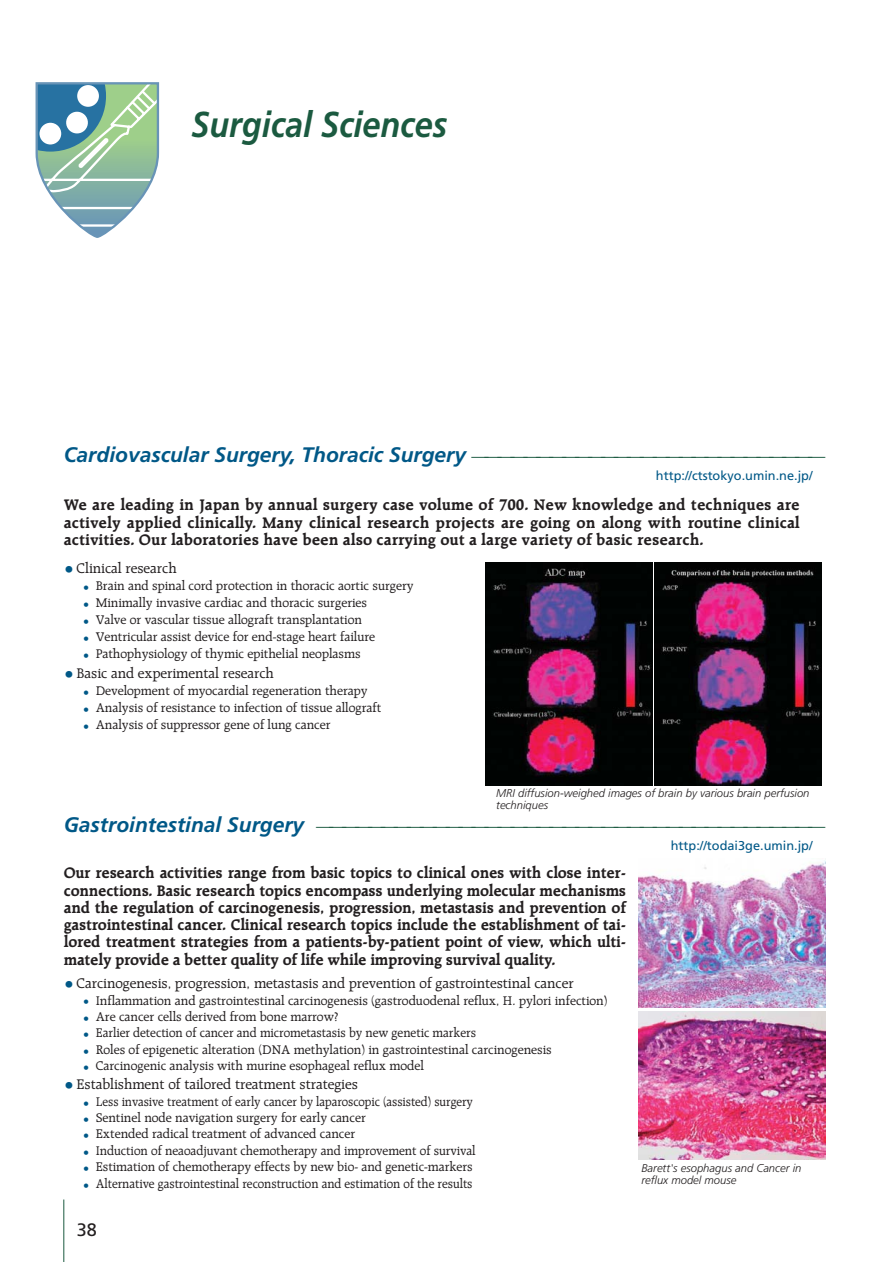
<style>
.page{position:relative;width:893px;height:1262px;background:#fff}
.page>*{position:absolute;margin:0;border:0;box-sizing:border-box;transform-origin:0 0}
.t1{font:italic 700 36px "Frutiger";color:#1b5a40;scale:.9 1}
.t2{font:italic 700 21px "Frutiger";color:#005887}
.t3{font:18px "Frutiger";color:#231f20}
.t4{font:300 17.25px "Frutiger";color:#1b5a40}
.t5{font:700 16.5px/17.2px "Raleigh";letter-spacing:-.01em;color:#231f20;text-align:justify}
.t6{font:15px "Raleigh";color:#231f20}
.t7{font:13.5px "Raleigh";color:#231f20}
.t8{font:13.5px "Raleigh";color:#231f20;scale:.95 1}
.t9{font:13.5px "Raleigh";color:#231f20;scale:.94 1}
.t10{font:13.5px "Raleigh";color:#231f20;scale:.96 1}
.t11{font:12.75px "Frutiger";color:#005887}
.t12{font:italic 300 11.25px/12px "Frutiger";color:#231f20}
.s1{font-weight:300;font-style:normal;font-size:17.25px;color:#1b5a40}
.s2{font-size:21px;color:#005887}
.s3{color:#005887}
.s4{font-weight:700;font-style:italic;font-size:21px;color:#005887}
</style>
<div class="page">
<hr style="left:63px;top:1199px;width:1px;height:62px;background:#1b5a40">
<svg style="left:35px;top:82px;width:125px;height:156px"></svg>
<img style="left:485px;top:562px;width:167px;height:223px">
<img style="left:654px;top:563px;width:167px;height:222px">
<img style="left:638px;top:860px;width:187px;height:147px">
<img style="left:638px;top:1011px;width:187px;height:148px">
<h1 class="t1" style="left:191px;top:110px;width:285px">Surgical Sciences</h1>
<h2 class="t2" style="left:64px;top:446px;width:763px">Cardiovascular Surgery, Thoracic Surgery <span class="s1">———————————————————————————</span></h2>
<p class="t11" style="left:656px;top:471px;width:158px">http://ctstokyo.umin.ne.jp/</p>
<p class="t5" style="left:64px;top:497px;width:737px">We are leading in Japan by annual surgery case volume of 700. New knowledge and techniques are actively applied clinically. Many clinical research projects are going on along with routine clinical activities. Our laboratories have been also carrying out a large variety of basic research.</p>
<p class="t6" style="left:64px;top:561px;width:114px"><span class="s2">•</span> Clinical research</p>
<p class="t7" style="left:83px;top:579px;width:332px"><span class="s3">•</span> Brain and spinal cord protection in thoracic aortic surgery</p>
<p class="t7" style="left:83px;top:597px;width:285px"><span class="s3">•</span> Minimally invasive cardiac and thoracic surgeries</p>
<p class="t7" style="left:83px;top:614px;width:280px"><span class="s3">•</span> Valve or vascular tissue allograft transplantation</p>
<p class="t7" style="left:83px;top:631px;width:294px"><span class="s3">•</span> Ventricular assist device for end-stage heart failure</p>
<p class="t7" style="left:83px;top:648px;width:279px"><span class="s3">•</span> Pathophysiology of thymic epithelial neoplasms</p>
<p class="t6" style="left:64px;top:666px;width:212px"><span class="s2">•</span> Basic and experimental research</p>
<p class="t7" style="left:83px;top:684px;width:286px"><span class="s3">•</span> Development of myocardial regeneration therapy</p>
<p class="t7" style="left:83px;top:701px;width:300px"><span class="s3">•</span> Analysis of resistance to infection of tissue allograft</p>
<p class="t7" style="left:83px;top:719px;width:249px"><span class="s3">•</span> Analysis of suppressor gene of lung cancer</p>
<p class="t12" style="left:496px;top:788px;width:315px">MRI diffusion-weighed images of brain by various brain perfusion techniques</p>
<p class="t4" style="left:64px;top:819px;width:763px"><span class="s4">G a s t r o i n t e s t i n a l S u r g e r y</span> ———————————————————————————————————————</p>
<p class="t11" style="left:670px;top:841px;width:143px">http://todai3ge.umin.jp/</p>
<p class="t5" style="left:64px;top:865px;width:563px">Our research activities range from basic topics to clinical ones with close inter&shy;connections. Basic research topics encompass underlying molecular mechanisms and the regulation of carcinogenesis, progression, metastasis and prevention of gastrointestinal cancer. Clinical research topics include the establishment of tai&shy;lored treatment strategies from a patients-by-patient point of view, which ulti&shy;mately provide a better quality of life while improving survival quality.</p>
<p class="t6" style="left:64px;top:976px;width:511px"><span class="s2">•</span> Carcinogenesis, progression, metastasis and prevention of gastrointestinal cancer</p>
<p class="t7" style="left:83px;top:994px;width:526px"><span class="s3">•</span> Inflammation and gastrointestinal carcinogenesis (gastroduodenal reflux, H. pylori infection)</p>
<p class="t7" style="left:83px;top:1010px;width:257px"><span class="s3">•</span> Are cancer cells derived from bone marrow?</p>
<p class="t10" style="left:83px;top:1027px;width:411px"><span class="s3">•</span> Earlier detection of cancer and micrometastasis by new genetic markers</p>
<p class="t7" style="left:83px;top:1043px;width:470px"><span class="s3">•</span> Roles of epigenetic alteration (DNA methylation) in gastrointestinal carcinogenesis</p>
<p class="t7" style="left:83px;top:1059px;width:342px"><span class="s3">•</span> Carcinogenic analysis with murine esophageal reflux model</p>
<p class="t6" style="left:64px;top:1078px;width:295px"><span class="s2">•</span> Establishment of tailored treatment strategies</p>
<p class="t9" style="left:83px;top:1095px;width:416px"><span class="s3">•</span> Less invasive treatment of early cancer by laparoscopic (assisted) surgery</p>
<p class="t7" style="left:83px;top:1111px;width:284px"><span class="s3">•</span> Sentinel node navigation surgery for early cancer</p>
<p class="t7" style="left:83px;top:1128px;width:273px"><span class="s3">•</span> Extended radical treatment of advanced cancer</p>
<p class="t7" style="left:83px;top:1144px;width:394px"><span class="s3">•</span> Induction of neaoadjuvant chemotherapy and improvement of survival</p>
<p class="t7" style="left:83px;top:1161px;width:391px"><span class="s3">•</span> Estimation of chemotherapy effects by new bio- and genetic-markers</p>
<p class="t8" style="left:83px;top:1177px;width:411px"><span class="s3">•</span> Alternative gastrointestinal reconstruction and estimation of the results</p>
<p class="t12" style="left:641px;top:1162px;width:162px">Barett's esophagus and Cancer in reflux model mouse</p>
<h3 class="t3" style="left:77px;top:1222px;width:22px">38</h3>
</div>
